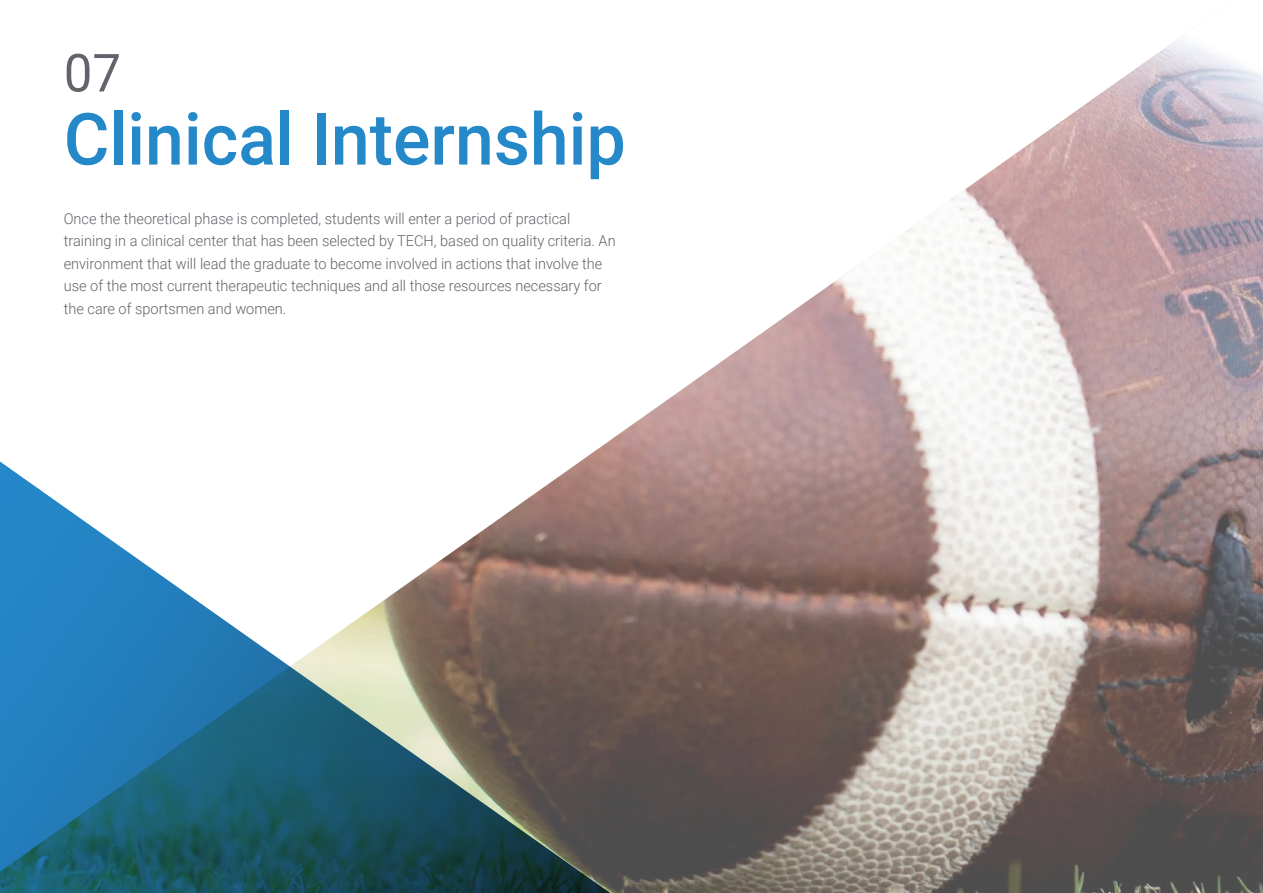
<style>
.page{position:relative;width:1263px;height:893px;background:#fff}
.page>*{position:absolute;margin:0;border:0;box-sizing:border-box;transform-origin:0 0}
.t1{font:500 72px "Roboto";color:#2488c9}
.t2{font:52.5px "Roboto";color:#61646a}
.t3{font:300 15px/22.5px "Roboto";color:#61646a}
</style>
<div class="page">
<img style="left:602px;top:38px;width:661px;height:855px">
<svg style="left:0;top:446px;width:640px;height:447px"></svg>
<h2 class="t2" style="left:64px;top:36px;width:59px">07</h2>
<h1 class="t1" style="left:64px;top:89px;width:563px">Clinical Internship</h1>
<p class="t3" style="left:64px;top:207px;width:553px">Once the theoretical phase is completed, students will enter a period of practical training in a clinical center that has been selected by TECH, based on quality criteria. An environment that will lead the graduate to become involved in actions that involve the use of the most current therapeutic techniques and all those resources necessary for the care of sportsmen and women.</p>
</div>
